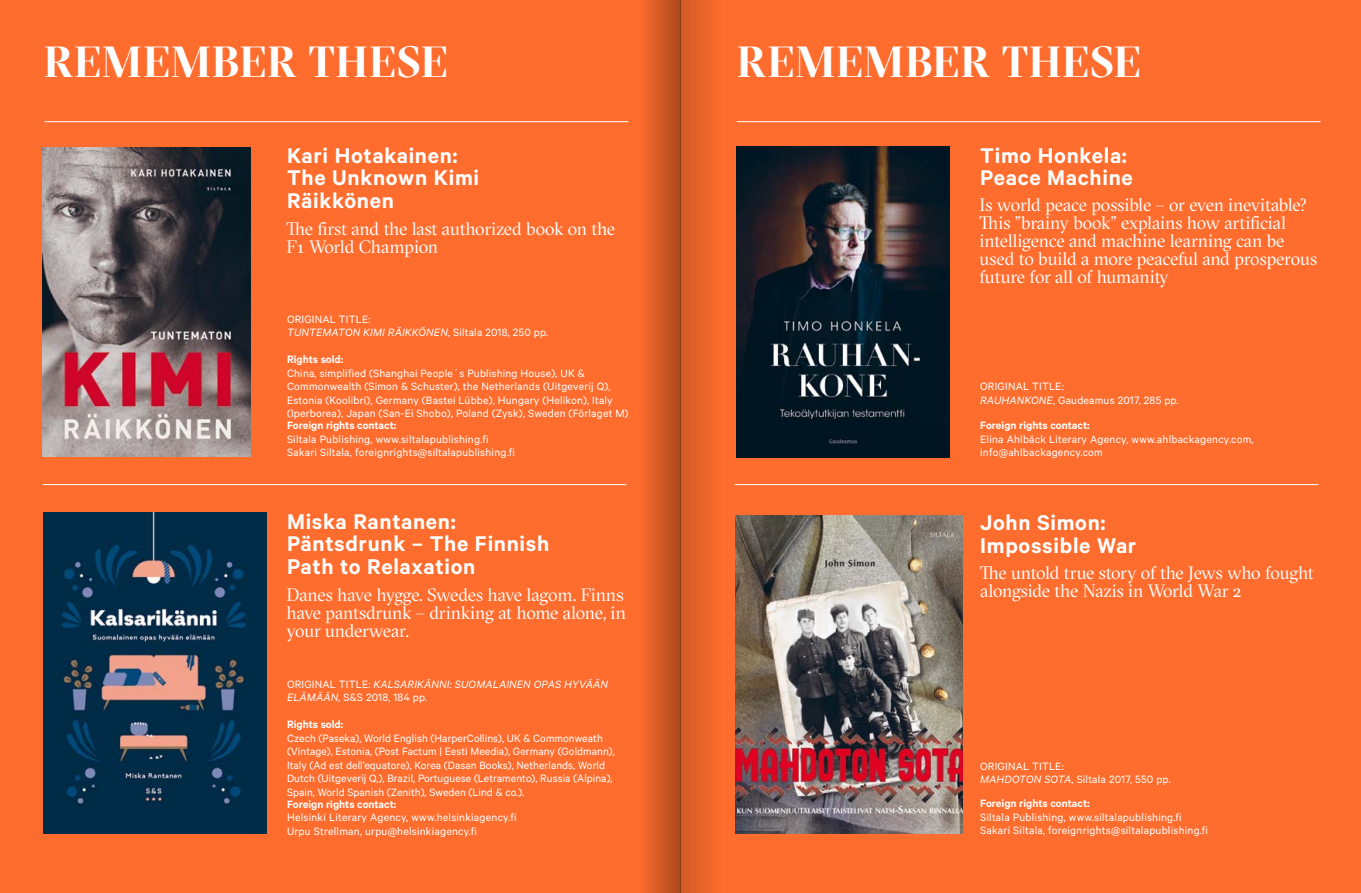
<style>
.page{position:relative;width:1361px;height:893px;background:#fff}
.page>*{position:absolute;margin:0;border:0;box-sizing:border-box;transform-origin:0 0}
.t1{font:700 43.5px "GT Sectra Display";letter-spacing:.035em;color:#fff}
.t2{font:600 24px/22.5px "Calibre";letter-spacing:.03em;color:#fff}
.t3{font:18px/18px "GT Sectra Fine";letter-spacing:-.01em;color:#fff}
.t4{font:12px/13.5px "Calibre";letter-spacing:.015em;color:#fff}
.t5{font:600 12px "Calibre";color:#fff}
.t6{font:italic 12px/13.5px "Calibre";letter-spacing:.015em;color:#fff}
.s1{font-style:italic}
.s2{font-style:normal}
</style>
<div class="page">
<div style="left:0;top:0;width:693px;height:893px;background:#ff6d2e"></div>
<hr style="left:45px;top:121px;width:583px;height:1px;background:#fff">
<hr style="left:43px;top:484px;width:583px;height:1px;background:#fff">
<img style="left:43px;top:147px;width:207px;height:309px">
<img style="left:43px;top:512px;width:223px;height:321px">
<div style="left:680px;top:0;width:681px;height:893px;background:#ff6d2e"></div>
<img style="left:740px;top:516px;width:223px;height:318px">
<hr style="left:737px;top:121px;width:583px;height:1px;background:#fff">
<hr style="left:735px;top:484px;width:583px;height:1px;background:#fff">
<img style="left:740px;top:147px;width:209px;height:310px">
<svg style="left:680px;top:0;width:60px;height:893px"></svg>
<div style="left:621px;top:0;width:59px;height:893px;background:linear-gradient(to right,#ff7531,#b44c20)"></div>
<h1 class="t1" style="left:44px;top:34px;width:405px">REMEMBER THESE</h1>
<h2 class="t2" style="left:287px;top:143px;width:194px">Kari Hotakainen:<br>The Unknown Kimi<br>Räikkönen</h2>
<h3 class="t3" style="left:286px;top:220px;width:330px">The first and the last authorized book on the<br>F1 World Champion</h3>
<p class="t4" style="left:287px;top:312px;width:263px">ORIGINAL TITLE:<br><span class="s1">TUNTEMATON KIMI RÄIKKÖNEN</span>, Siltala 2018, 250 pp.</p>
<p class="t5" style="left:287px;top:352px;width:58px">Rights sold:</p>
<p class="t4" style="left:287px;top:366px;width:343px">China, simplified (Shanghai People´s Publishing House), UK &amp; Commonwealth (Simon &amp; Schuster), the Netherlands (Uitgeverij Q), Estonia (Koolibri), Germany (Bastei Lübbe), Hungary (Helikon), Italy (Iperborea), Japan (San-Ei Shobo), Poland (Zysk), Sweden (Förlaget M)</p>
<p class="t5" style="left:287px;top:418px;width:111px">Foreign rights contact:</p>
<p class="t4" style="left:287px;top:432px;width:229px">Siltala Publishing, www.siltalapublishing.fi<br>Sakari Siltala, foreignrights@siltalapublishing.fi</p>
<h2 class="t2" style="left:287px;top:509px;width:264px">Miska Rantanen:<br>Päntsdrunk – The Finnish<br>Path to Relaxation</h2>
<h3 class="t3" style="left:286px;top:586px;width:341px">Danes have hygge. Swedes have lagom. Finns have pantsdrunk – drinking at home alone, in your underwear.</h3>
<p class="t6" style="left:287px;top:677px;width:322px"><span class="s2">ORIGINAL TITLE:</span> KALSARIKÄNNI: SUOMALAINEN OPAS HYVÄÄN<br>ELÄMÄÄN, <span class="s2">S&amp;S 2018, 184 pp.</span></p>
<p class="t5" style="left:287px;top:717px;width:58px">Rights sold:</p>
<p class="t4" style="left:287px;top:731px;width:329px">Czech (Paseka), World English (HarperCollins), UK &amp; Commonweath (Vintage), Estonia, (Post Factum | Eesti Meedia), Germany (Goldmann), Italy (Ad est dell’equatore), Korea (Dasan Books), Netherlands, World Dutch (Uitgeverij Q,), Brazil, Portuguese (Letramento), Russia (Alpina), Spain, World Spanish (Zenith), Sweden (Lind &amp; co.).</p>
<p class="t5" style="left:287px;top:797px;width:111px">Foreign rights contact:</p>
<p class="t4" style="left:287px;top:810px;width:231px">Helsinki Literary Agency, www.helsinkiagency.fi<br>Urpu Strellman, urpu@helsinkiagency.fi</p>
<h1 class="t1" style="left:737px;top:34px;width:405px">REMEMBER THESE</h1>
<h2 class="t2" style="left:980px;top:143px;width:154px">Timo Honkela:<br>Peace Machine</h2>
<h3 class="t3" style="left:979px;top:196px;width:339px">Is world peace possible – or even inevitable?<br>This "brainy book" explains how artificial intelligence and machine learning can be used to build a more peaceful and prosperous future for all of humanity</h3>
<p class="t4" style="left:980px;top:379px;width:200px">ORIGINAL TITLE:<br><span class="s1">RAUHANKONE</span>, Gaudeamus 2017, 285 pp.</p>
<p class="t5" style="left:980px;top:418px;width:111px">Foreign rights contact:</p>
<p class="t4" style="left:980px;top:432px;width:275px">Elina Ahlbäck Literary Agency, www.ahlbackagency.com, info@ahlbackagency.com</p>
<h2 class="t2" style="left:980px;top:511px;width:158px">John Simon:<br>Impossible War</h2>
<h3 class="t3" style="left:980px;top:564px;width:335px">The untold true story of the Jews who fought alongside the Nazis in World War 2</h3>
<p class="t4" style="left:980px;top:759px;width:192px">ORIGINAL TITLE:<br><span class="s1">MAHDOTON SOTA</span>, Siltala 2017, 550 pp.</p>
<p class="t5" style="left:980px;top:796px;width:111px">Foreign rights contact:</p>
<p class="t4" style="left:980px;top:810px;width:229px">Siltala Publishing, www.siltalapublishing.fi<br>Sakari Siltala, foreignrights@siltalapublishing.fi</p>
</div>
